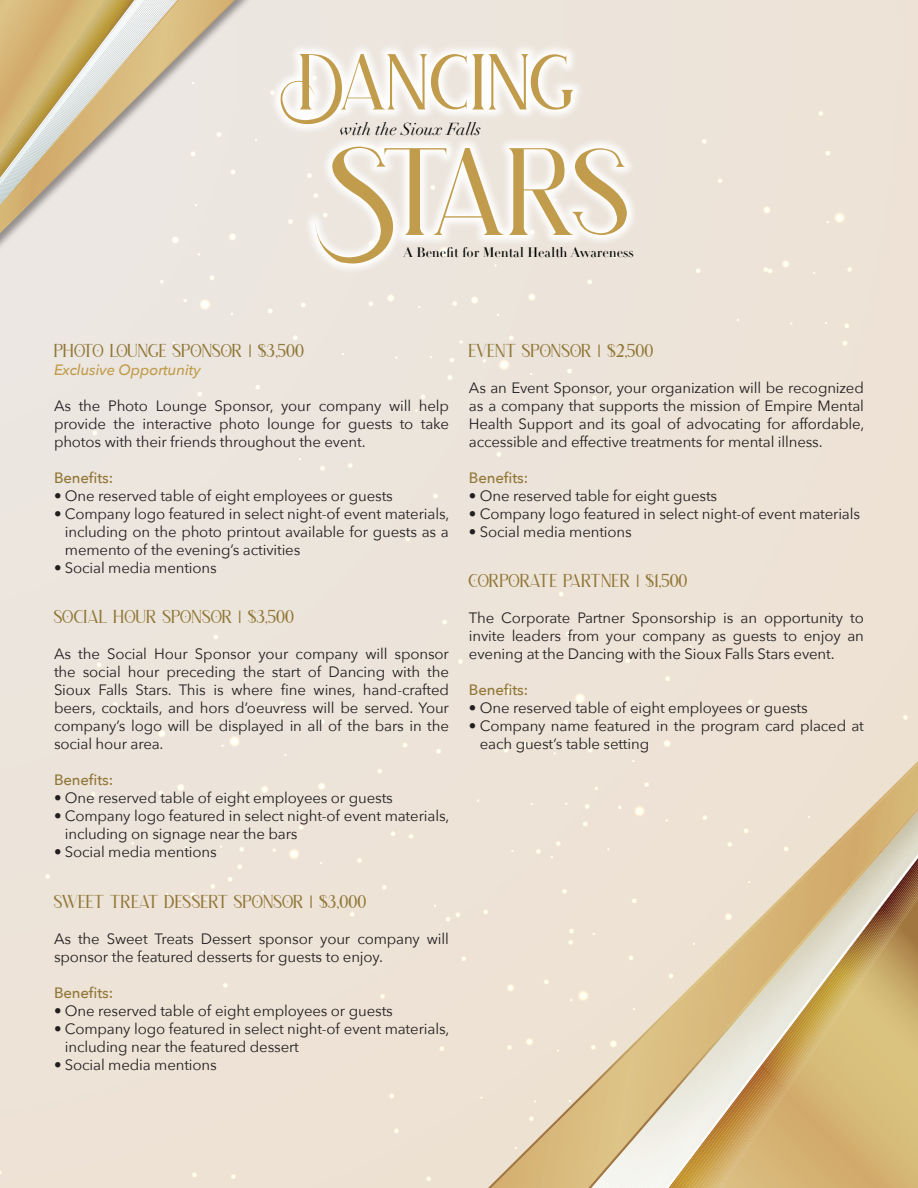
<style>
.page{position:relative;width:918px;height:1188px;background:#ede3d8}
.page>*{position:absolute;margin:0;border:0;box-sizing:border-box;transform-origin:0 0}
.t1{font:27px "Hatolie";letter-spacing:.025em;color:#917737}
.t2{font:italic 17.1px "Didot LT Std";color:#040503}
.t3{font:15px/18px "Avenir Next";letter-spacing:-.01em;color:#231f20;text-align:justify}
.t4{font:500 15px "Avenir Next";letter-spacing:-.01em;color:#917737}
.t5{font:italic 500 15px "Avenir Next";letter-spacing:-.01em;color:#c19c4c}
.t6{font:13.5px "Didot LT Std Headline";color:#040503}
</style>
<div class="page">
<svg style="left:504px;top:687px;width:7px;height:7px"></svg>
<svg style="left:566px;top:631px;width:5px;height:5px"></svg>
<svg style="left:723px;top:726px;width:5px;height:5px"></svg>
<svg style="left:380px;top:994px;width:5px;height:5px"></svg>
<svg style="left:442px;top:620px;width:5px;height:4px"></svg>
<svg style="left:391px;top:831px;width:5px;height:5px"></svg>
<svg style="left:665px;top:676px;width:5px;height:5px"></svg>
<svg style="left:903px;top:715px;width:5px;height:5px"></svg>
<svg style="left:436px;top:749px;width:5px;height:5px"></svg>
<svg style="left:458px;top:659px;width:5px;height:5px"></svg>
<svg style="left:405px;top:537px;width:5px;height:5px"></svg>
<svg style="left:748px;top:700px;width:5px;height:5px"></svg>
<svg style="left:559px;top:592px;width:5px;height:5px"></svg>
<svg style="left:560px;top:423px;width:5px;height:4px"></svg>
<svg style="left:625px;top:658px;width:5px;height:5px"></svg>
<svg style="left:567px;top:694px;width:18px;height:10px"></svg>
<svg style="left:446px;top:912px;width:14px;height:10px"></svg>
<svg style="left:394px;top:1128px;width:5px;height:5px"></svg>
<svg style="left:231px;top:1174px;width:5px;height:5px"></svg>
<svg style="left:439px;top:1046px;width:5px;height:5px"></svg>
<svg style="left:461px;top:956px;width:4px;height:5px"></svg>
<svg style="left:409px;top:834px;width:5px;height:5px"></svg>
<svg style="left:563px;top:720px;width:5px;height:5px"></svg>
<svg style="left:426px;top:1176px;width:5px;height:5px"></svg>
<svg style="left:389px;top:1094px;width:5px;height:4px"></svg>
<svg style="left:192px;top:1172px;width:5px;height:5px"></svg>
<svg style="left:210px;top:275px;width:5px;height:5px"></svg>
<svg style="left:288px;top:219px;width:5px;height:5px"></svg>
<svg style="left:293px;top:335px;width:5px;height:5px"></svg>
<svg style="left:268px;top:308px;width:5px;height:5px"></svg>
<svg style="left:197px;top:392px;width:5px;height:5px"></svg>
<svg style="left:200px;top:299px;width:10px;height:11px"></svg>
<svg style="left:160px;top:280px;width:4px;height:4px"></svg>
<svg style="left:387px;top:295px;width:7px;height:7px"></svg>
<svg style="left:452px;top:301px;width:5px;height:5px"></svg>
<svg style="left:509px;top:336px;width:5px;height:4px"></svg>
<svg style="left:421px;top:395px;width:4px;height:4px"></svg>
<svg style="left:587px;top:279px;width:5px;height:5px"></svg>
<svg style="left:348px;top:463px;width:5px;height:5px"></svg>
<svg style="left:245px;top:547px;width:5px;height:5px"></svg>
<svg style="left:255px;top:385px;width:5px;height:5px"></svg>
<svg style="left:592px;top:396px;width:5px;height:4px"></svg>
<svg style="left:92px;top:430px;width:5px;height:5px"></svg>
<svg style="left:301px;top:303px;width:5px;height:4px"></svg>
<svg style="left:528px;top:294px;width:7px;height:6px"></svg>
<svg style="left:471px;top:297px;width:7px;height:7px"></svg>
<svg style="left:567px;top:369px;width:5px;height:5px"></svg>
<svg style="left:449px;top:358px;width:5px;height:4px"></svg>
<svg style="left:401px;top:403px;width:4px;height:4px"></svg>
<svg style="left:368px;top:301px;width:5px;height:5px"></svg>
<svg style="left:433px;top:494px;width:5px;height:4px"></svg>
<svg style="left:497px;top:452px;width:4px;height:5px"></svg>
<svg style="left:320px;top:466px;width:5px;height:5px"></svg>
<svg style="left:394px;top:670px;width:5px;height:5px"></svg>
<svg style="left:499px;top:360px;width:10px;height:9px"></svg>
<svg style="left:459px;top:340px;width:4px;height:4px"></svg>
<svg style="left:447px;top:375px;width:5px;height:5px"></svg>
<svg style="left:764px;top:206px;width:6px;height:7px"></svg>
<svg style="left:782px;top:260px;width:7px;height:7px"></svg>
<svg style="left:825px;top:151px;width:5px;height:5px"></svg>
<svg style="left:847px;top:267px;width:5px;height:5px"></svg>
<svg style="left:702px;top:139px;width:5px;height:5px"></svg>
<svg style="left:696px;top:268px;width:5px;height:5px"></svg>
<svg style="left:844px;top:323px;width:5px;height:5px"></svg>
<svg style="left:763px;top:267px;width:10px;height:6px"></svg>
<svg style="left:718px;top:178px;width:5px;height:5px"></svg>
<svg style="left:818px;top:111px;width:5px;height:5px"></svg>
<svg style="left:826px;top:213px;width:19px;height:10px"></svg>
<svg style="left:842px;top:341px;width:5px;height:5px"></svg>
<svg style="left:350px;top:912px;width:5px;height:5px"></svg>
<svg style="left:158px;top:730px;width:7px;height:7px"></svg>
<svg style="left:177px;top:784px;width:7px;height:7px"></svg>
<svg style="left:220px;top:674px;width:5px;height:5px"></svg>
<svg style="left:242px;top:791px;width:5px;height:4px"></svg>
<svg style="left:299px;top:825px;width:5px;height:5px"></svg>
<svg style="left:210px;top:884px;width:5px;height:5px"></svg>
<svg style="left:377px;top:769px;width:5px;height:5px"></svg>
<svg style="left:138px;top:952px;width:5px;height:5px"></svg>
<svg style="left:97px;top:663px;width:5px;height:4px"></svg>
<svg style="left:45px;top:874px;width:5px;height:5px"></svg>
<svg style="left:320px;top:719px;width:5px;height:5px"></svg>
<svg style="left:382px;top:885px;width:5px;height:5px"></svg>
<svg style="left:91px;top:792px;width:5px;height:5px"></svg>
<svg style="left:318px;top:783px;width:7px;height:7px"></svg>
<svg style="left:261px;top:786px;width:7px;height:7px"></svg>
<svg style="left:357px;top:858px;width:5px;height:5px"></svg>
<svg style="left:239px;top:847px;width:5px;height:5px"></svg>
<svg style="left:191px;top:892px;width:4px;height:5px"></svg>
<svg style="left:158px;top:791px;width:5px;height:5px"></svg>
<svg style="left:223px;top:983px;width:5px;height:5px"></svg>
<svg style="left:113px;top:702px;width:4px;height:5px"></svg>
<svg style="left:403px;top:743px;width:4px;height:5px"></svg>
<svg style="left:213px;top:635px;width:5px;height:4px"></svg>
<svg style="left:286px;top:941px;width:5px;height:5px"></svg>
<svg style="left:110px;top:955px;width:5px;height:5px"></svg>
<svg style="left:280px;top:701px;width:5px;height:5px"></svg>
<svg style="left:289px;top:849px;width:10px;height:10px"></svg>
<svg style="left:221px;top:737px;width:18px;height:10px"></svg>
<svg style="left:228px;top:864px;width:14px;height:18px"></svg>
<svg style="left:283px;top:45px;width:297px;height:88px"></svg>
<svg style="left:270px;top:54px;width:304px;height:70px"></svg>
<svg style="left:331px;top:138px;width:303px;height:134px"></svg>
<svg style="left:306px;top:143px;width:321px;height:124px"></svg>
<div style="left:0;top:0;width:259px;height:257px;background:#ece6e1"></div>
<svg style="left:0;top:0;width:235px;height:233px"></svg>
<svg style="left:488px;top:1004px;width:430px;height:184px"></svg>
<svg style="left:547px;top:742px;width:371px;height:261px"></svg>
<p class="t2" style="left:340px;top:119px;width:143px">with the Sioux Falls</p>
<p class="t6" style="left:404px;top:244px;width:231px">A Benefit for Mental Health Awareness</p>
<p class="t1" style="left:54px;top:338px;width:251px">photo lounge sponsor | $3,500</p>
<p class="t5" style="left:54px;top:357px;width:148px">Exclusive Opportunity</p>
<p class="t3" style="left:54px;top:396px;width:397px">As the Photo Lounge Sponsor, your company will help provide the interactive photo lounge for guests to take photos with their friends throughout the event.</p>
<p class="t4" style="left:54px;top:465px;width:61px">Benefits:</p>
<p class="t3" style="left:54px;top:486px;width:340px">• One reserved table of eight employees or guests</p>
<p class="t3" style="left:65px;top:504px;width:386px;text-indent:-11px">• Company logo featured in select night-of event materials, including on the photo printout available for guests as a memento of the evening’s activities</p>
<p class="t3" style="left:54px;top:558px;width:164px">• Social media mentions</p>
<p class="t1" style="left:54px;top:604px;width:241px">social hour sponsor | $3,500</p>
<p class="t3" style="left:54px;top:644px;width:397px">As the Social Hour Sponsor your company will sponsor the social hour preceding the start of Dancing with the Sioux Falls Stars. This is where fine wines, hand-crafted beers, cocktails, and hors d’oeuvress will be served. Your company’s logo will be displayed in all of the bars in the social hour area.</p>
<p class="t4" style="left:54px;top:767px;width:61px">Benefits:</p>
<p class="t3" style="left:54px;top:788px;width:340px">• One reserved table of eight employees or guests</p>
<p class="t3" style="left:65px;top:806px;width:386px;text-indent:-11px">• Company logo featured in select night-of event materials, including on signage near the bars</p>
<p class="t3" style="left:54px;top:842px;width:164px">• Social media mentions</p>
<p class="t1" style="left:54px;top:889px;width:313px">sweet treat dessert sponsor | $3,000</p>
<p class="t3" style="left:54px;top:929px;width:396px">As the Sweet Treats Dessert sponsor your company will sponsor the featured desserts for guests to enjoy.</p>
<p class="t4" style="left:54px;top:980px;width:61px">Benefits:</p>
<p class="t3" style="left:54px;top:1001px;width:340px">• One reserved table of eight employees or guests</p>
<p class="t3" style="left:65px;top:1019px;width:386px;text-indent:-11px">• Company logo featured in select night-of event materials, including near the featured dessert</p>
<p class="t3" style="left:54px;top:1055px;width:164px">• Social media mentions</p>
<p class="t1" style="left:469px;top:338px;width:186px">event sponsor | $2,500</p>
<p class="t3" style="left:469px;top:378px;width:397px">As an Event Sponsor, your organization will be recognized as a company that supports the mission of Empire Mental Health Support and its goal of advocating for affordable, accessible and effective treatments for mental illness.</p>
<p class="t4" style="left:469px;top:465px;width:61px">Benefits:</p>
<p class="t3" style="left:469px;top:486px;width:250px">• One reserved table for eight guests</p>
<p class="t3" style="left:469px;top:504px;width:393px">• Company logo featured in select night-of event materials</p>
<p class="t3" style="left:469px;top:522px;width:164px">• Social media mentions</p>
<p class="t1" style="left:469px;top:568px;width:220px">Corporate partner | $1,500</p>
<p class="t3" style="left:469px;top:608px;width:396px">The Corporate Partner Sponsorship is an opportunity to invite leaders from your company as guests to enjoy an evening at the Dancing with the Sioux Falls Stars event.</p>
<p class="t4" style="left:469px;top:677px;width:61px">Benefits:</p>
<p class="t3" style="left:469px;top:698px;width:340px">• One reserved table of eight employees or guests</p>
<p class="t3" style="left:480px;top:716px;width:386px;text-indent:-11px">• Company name featured in the program card placed at each guest’s table setting</p>
</div>
